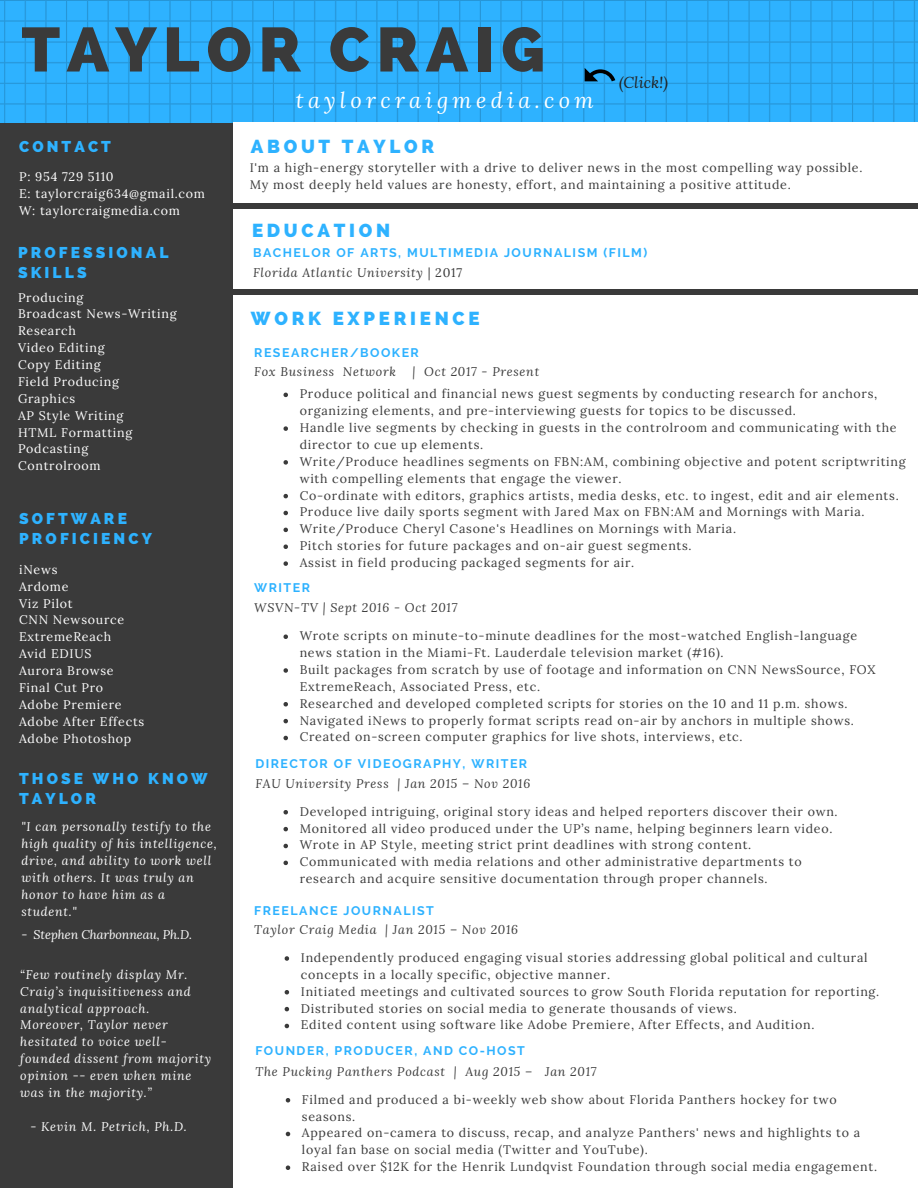
<style>
.page{position:relative;width:918px;height:1188px;background:#fff}
.page>*{position:absolute;margin:0;border:0;box-sizing:border-box;transform-origin:0 0}
.t1{font:800 62.25px "Raleway";letter-spacing:.11em;color:#3a3a3a}
.t2{font:italic 21.75px "Lora";letter-spacing:.2em;color:#fff}
.t3{font:800 18.75px "Raleway";letter-spacing:.2em;color:#2eb2ff}
.t4{font:800 15.6px/20.2px "Raleway";letter-spacing:.2em;color:#2eb2ff}
.t5{font:italic 15.6px "Lora";color:#222}
.t6{font:12.45px/16.8px "Lora";letter-spacing:.06em;color:#3a3a3a}
.t7{font:italic 12.45px/16.8px "Lora";letter-spacing:.06em;color:#fff}
.t8{font:12.45px/16.8px "Lora";letter-spacing:.06em;color:#fff}
.t9{font:italic 12.45px "Lora";letter-spacing:.06em;color:#3a3a3a}
.t10{font:700 12.45px "Raleway";letter-spacing:.12em;color:#2eb2ff}
.t11{font:italic 12.45px "Lora";letter-spacing:-.01em;color:#fff}
.s1{font-style:normal}
</style>
<div class="page">
<img style="left:0;top:0;width:918px;height:123px">
<div style="left:0;top:123px;width:235px;height:1065px;background:#3a3a3a"></div>
<div style="left:233px;top:123px;width:685px;height:1065px;background:#fff"></div>
<div style="left:231px;top:204px;width:687px;height:5px;background:#3a3a3a"></div>
<svg style="left:284px;top:634px;width:4px;height:5px"></svg>
<svg style="left:284px;top:668px;width:4px;height:5px"></svg>
<svg style="left:284px;top:702px;width:4px;height:4px"></svg>
<svg style="left:284px;top:719px;width:4px;height:4px"></svg>
<svg style="left:284px;top:736px;width:4px;height:4px"></svg>
<svg style="left:284px;top:810px;width:4px;height:4px"></svg>
<svg style="left:284px;top:827px;width:4px;height:4px"></svg>
<svg style="left:284px;top:844px;width:4px;height:4px"></svg>
<svg style="left:284px;top:861px;width:4px;height:4px"></svg>
<div style="left:224px;top:289px;width:694px;height:6px;background:#3a3a3a"></div>
<svg style="left:285px;top:956px;width:4px;height:5px"></svg>
<svg style="left:285px;top:990px;width:4px;height:4px"></svg>
<svg style="left:285px;top:1007px;width:4px;height:4px"></svg>
<svg style="left:285px;top:1024px;width:4px;height:4px"></svg>
<svg style="left:286px;top:1098px;width:4px;height:4px"></svg>
<svg style="left:286px;top:1132px;width:4px;height:4px"></svg>
<svg style="left:286px;top:1166px;width:4px;height:4px"></svg>
<svg style="left:585px;top:68px;width:30px;height:13px"></svg>
<svg style="left:284px;top:393px;width:4px;height:4px"></svg>
<svg style="left:284px;top:426px;width:4px;height:5px"></svg>
<svg style="left:284px;top:460px;width:4px;height:5px"></svg>
<svg style="left:284px;top:494px;width:4px;height:4px"></svg>
<svg style="left:284px;top:511px;width:4px;height:4px"></svg>
<svg style="left:284px;top:528px;width:4px;height:4px"></svg>
<svg style="left:284px;top:544px;width:4px;height:5px"></svg>
<svg style="left:284px;top:561px;width:4px;height:5px"></svg>
<h1 class="t1" style="left:21px;top:13px;width:525px">TAYLOR CRAIG</h1>
<h2 class="t2" style="left:296px;top:86px;width:299px">taylorcraigmedia.com</h2>
<p class="t4" style="left:19px;top:137px;width:93px">CONTACT</p>
<p class="t8" style="left:19px;top:168px;width:187px">P: 954 729 5110<br>E: taylorcraig634@gmail.com<br>W: taylorcraigmedia.com</p>
<p class="t4" style="left:18px;top:243px;width:152px">PROFESSIONAL<br>SKILLS</p>
<p class="t8" style="left:18px;top:289px;width:160px">Producing<br>Broadcast News-Writing<br>Research<br>Video Editing<br>Copy Editing<br>Field Producing<br>Graphics<br>AP Style Writing<br>HTML Formatting<br>Podcasting<br>Controlroom</p>
<p class="t5" style="left:619px;top:72px;width:51px">(Click!)</p>
<h3 class="t3" style="left:251px;top:135px;width:185px">ABOUT TAYLOR</h3>
<p class="t6" style="left:250px;top:159px;width:614px">I'm a high-energy storyteller with a drive to deliver news in the most compelling way possible.<br>My most deeply held values are honesty, effort, and maintaining a positive attitude.</p>
<h3 class="t3" style="left:252px;top:219px;width:140px">EDUCATION</h3>
<p class="t10" style="left:253px;top:245px;width:396px">BACHELOR OF ARTS, MULTIMEDIA JOURNALISM (FILM)</p>
<p class="t9" style="left:253px;top:264px;width:211px">Florida Atlantic University <span class="s1">| 2017</span></p>
<h3 class="t3" style="left:251px;top:307px;width:230px">WORK EXPERIENCE</h3>
<p class="t10" style="left:254px;top:345px;width:166px">RESEARCHER/BOOKER</p>
<p class="t9" style="left:254px;top:363px;width:143px">Fox Business Network</p>
<p class="t9" style="left:413px;top:363px;width:128px">| Oct 2017 - Present</p>
<p class="t6" style="left:300px;top:385px;width:607px">Produce political and financial news guest segments by conducting research for anchors, organizing elements, and pre-interviewing guests for topics to be discussed.<br>Handle live segments by checking in guests in the controlroom and communicating with the director to cue up elements.<br>Write/Produce headlines segments on FBN:AM, combining objective and potent scriptwriting with compelling elements that engage the viewer.<br>Co-ordinate with editors, graphics artists, media desks, etc. to ingest, edit and air elements.<br>Produce live daily sports segment with Jared Max on FBN:AM and Mornings with Maria.<br>Write/Produce Cheryl Casone's Headlines on Mornings with Maria.<br>Pitch stories for future packages and on-air guest segments.<br>Assist in field producing packaged segments for air.</p>
<p class="t4" style="left:19px;top:508px;width:134px">SOFTWARE<br>PROFICIENCY</p>
<p class="t8" style="left:19px;top:561px;width:127px">iNews<br>Ardome<br>Viz Pilot<br>CNN Newsource<br>ExtremeReach<br>Avid EDIUS<br>Aurora Browse<br>Final Cut Pro<br>Adobe Premiere<br>Adobe After Effects<br>Adobe Photoshop</p>
<p class="t10" style="left:254px;top:580px;width:57px">WRITER</p>
<p class="t9" style="left:254px;top:599px;width:205px">WSVN-TV | Sept 2016 - Oct 2017</p>
<p class="t6" style="left:300px;top:627px;width:577px">Wrote scripts on minute-to-minute deadlines for the most-watched English-language news station in the Miami-Ft. Lauderdale television market (#16).<br>Built packages from scratch by use of footage and information on CNN NewsSource, FOX ExtremeReach, Associated Press, etc.<br>Researched and developed completed scripts for stories on the 10 and 11 p.m. shows.<br>Navigated iNews to properly format scripts read on-air by anchors in multiple shows.<br>Created on-screen computer graphics for live shots, interviews, etc.</p>
<p class="t10" style="left:255px;top:757px;width:273px">DIRECTOR OF VIDEOGRAPHY, WRITER</p>
<p class="t9" style="left:255px;top:775px;width:276px">FAU University Press | Jan 2015 – Nov 2016</p>
<p class="t6" style="left:300px;top:803px;width:540px">Developed intriguing, original story ideas and helped reporters discover their own.<br>Monitored all video produced under the UP’s name, helping beginners learn video.<br>Wrote in AP Style, meeting strict print deadlines with strong content.<br>Communicated with media relations and other administrative departments to research and acquire sensitive documentation through proper channels.</p>
<p class="t4" style="left:19px;top:768px;width:190px">THOSE WHO KNOW<br>TAYLOR</p>
<p class="t7" style="left:21px;top:818px;width:197px">"I can personally testify to the high quality of his intelligence, drive, and ability to work well with others. It was truly an honor to have him as a student."</p>
<p class="t11" style="left:21px;top:927px;width:172px">- Stephen Charbonneau, Ph.D.</p>
<p class="t10" style="left:254px;top:903px;width:181px">FREELANCE JOURNALIST</p>
<p class="t9" style="left:254px;top:921px;width:265px">Taylor Craig Media | Jan 2015 – Nov 2016</p>
<p class="t6" style="left:301px;top:949px;width:580px">Independently produced engaging visual stories addressing global political and cultural concepts in a locally specific, objective manner.<br>Initiated meetings and cultivated sources to grow South Florida reputation for reporting.<br>Distributed stories on social media to generate thousands of views.<br>Edited content using software like Adobe Premiere, After Effects, and Audition.</p>
<p class="t10" style="left:255px;top:1044px;width:271px">FOUNDER, PRODUCER, AND CO-HOST</p>
<p class="t9" style="left:255px;top:1063px;width:343px">The Pucking Panthers Podcast | Aug 2015 – Jan 2017</p>
<p class="t6" style="left:302px;top:1091px;width:577px">Filmed and produced a bi-weekly web show about Florida Panthers hockey for two seasons.<br>Appeared on-camera to discuss, recap, and analyze Panthers' news and highlights to a loyal fan base on social media (Twitter and YouTube).<br>Raised over $12K for the Henrik Lundqvist Foundation through social media engagement.</p>
<p class="t7" style="left:20px;top:966px;width:192px">“Few routinely display Mr.<br>Craig’s inquisitiveness and analytical approach.<br>Moreover, Taylor never hesitated to voice well&shy;founded dissent from majority opinion -- even when mine was in the majority.”</p>
<p class="t7" style="left:30px;top:1118px;width:158px">- Kevin M. Petrich, Ph.D.</p>
</div>
